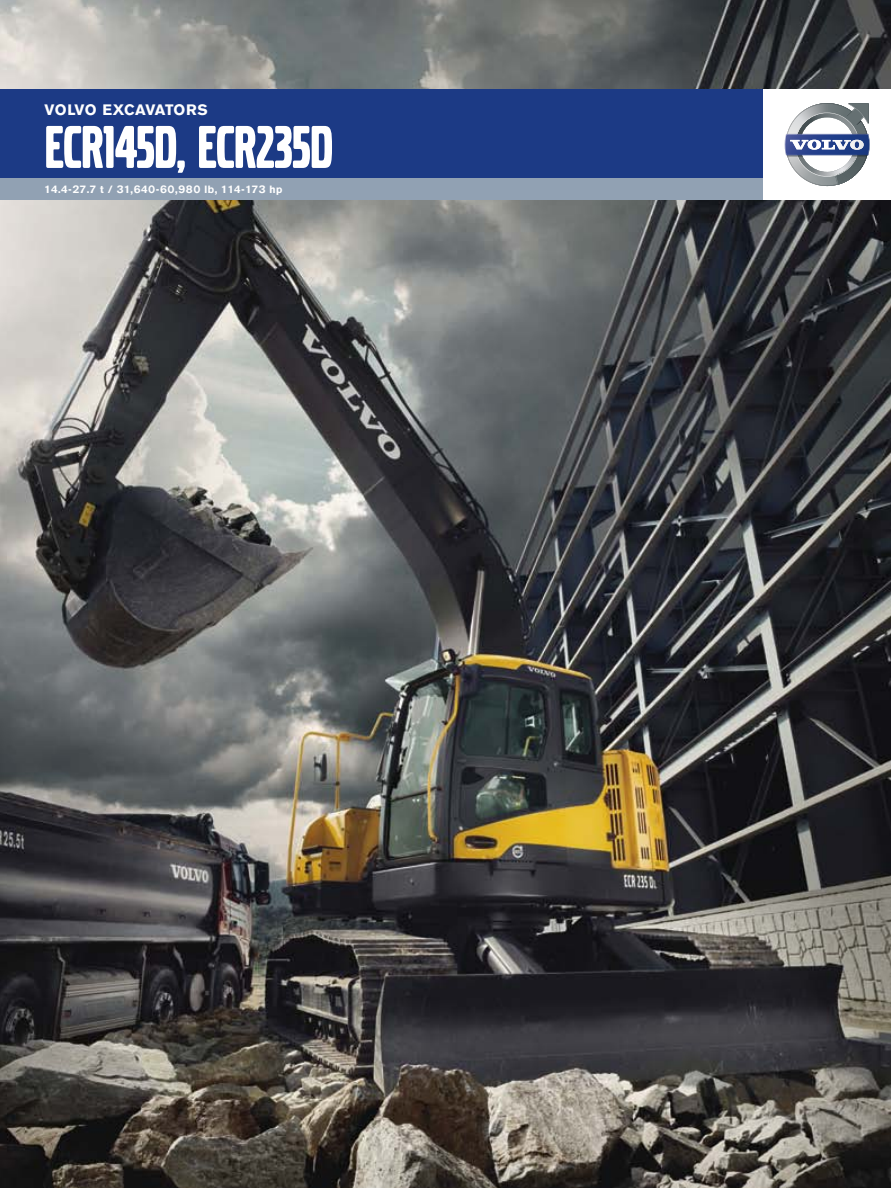
<style>
.page{position:relative;width:891px;height:1188px;background:#fff}
.page>*{position:absolute;margin:0;border:0;box-sizing:border-box;transform-origin:0 0}
.t1{font:63px "Volvo Broad Pro";letter-spacing:-.005em;color:#fff}
.t2{font:700 15px "Volvo Sans Pro";letter-spacing:.05em;color:#fff}
.t3{font:700 10.5px "Volvo Sans Pro";letter-spacing:.05em;color:#fff}
</style>
<div class="page">
<img style="left:0;top:0;width:891px;height:1188px">
<div style="left:0;top:89px;width:891px;height:90px;background:#1c3a85"></div>
<div style="left:0;top:179px;width:891px;height:21px;background:#91a1b3"></div>
<div style="left:763px;top:89px;width:128px;height:111px;background:#fff"></div>
<img style="left:785px;top:135px;width:1px;height:20px">
<img style="left:869px;top:137px;width:1px;height:15px">
<svg style="left:786px;top:103px;width:83px;height:83px"></svg>
<h2 class="t2" style="left:45px;top:101px;width:165px">VOLVO EXCAVATORS</h2>
<h1 class="t1" style="left:45px;top:118px;width:290px">ECR145D, ECR235D</h1>
<p class="t3" style="left:45px;top:183px;width:240px">14.4-27.7 T / 31,640-60,980 LB, 114-173 HP</p>
</div>
